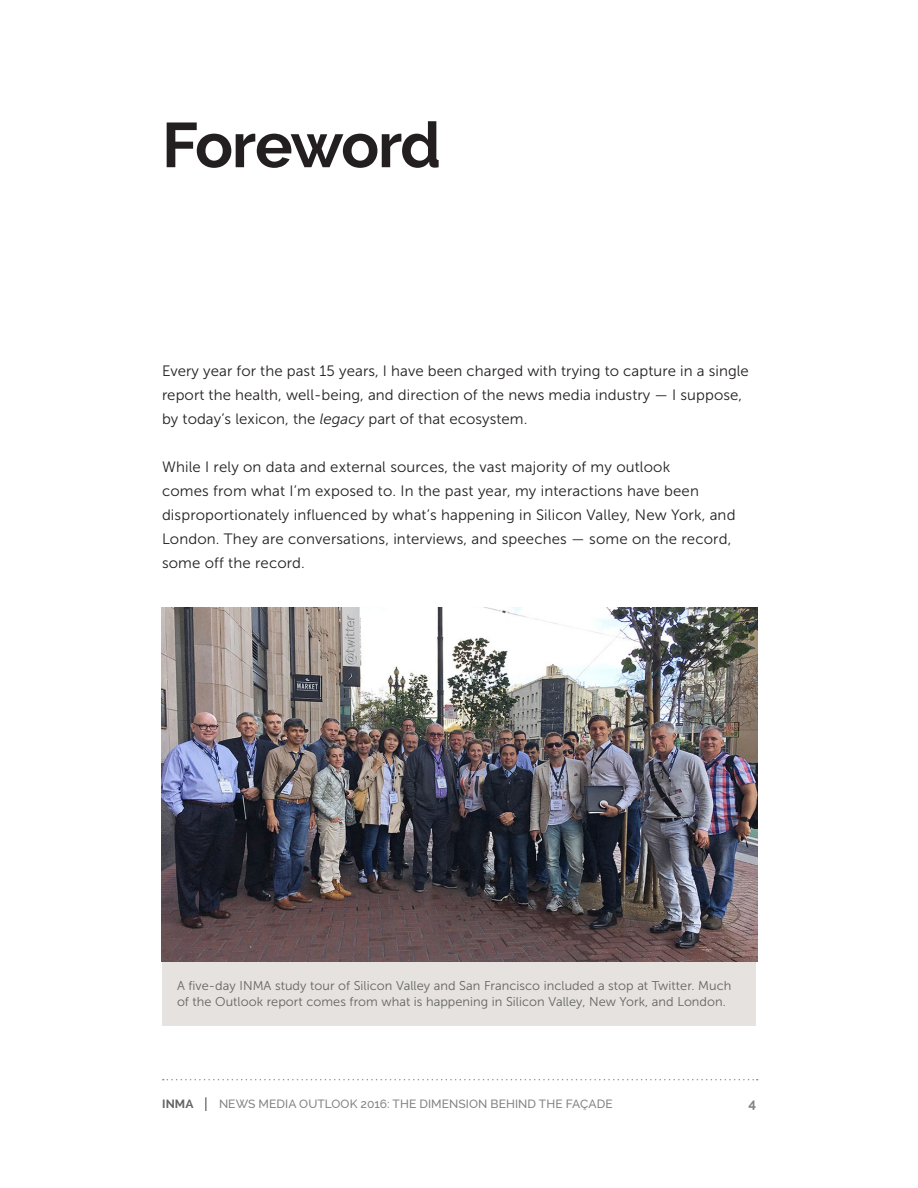
<style>
.page{position:relative;width:918px;height:1188px;background:#fff}
.page>*{position:absolute;margin:0;border:0;box-sizing:border-box;transform-origin:0 0}
.Chapter_headline{font:700 63px "Raleway";letter-spacing:-.035em;color:#231f20}
.Main_Body_Text{font:15px/24px "Museo Sans 300";letter-spacing:.01em;color:#231f20}
.t1{font:700 13.5px "Raleway";color:#838383}
.Cutline{font:12.75px/16.5px "Museo Sans 300";letter-spacing:.005em;color:#646464}
.t2{font:500 12px "Raleway";letter-spacing:.005em;color:#838383}
.s1{font-style:italic}
.s2{font-weight:700;color:#646464}
.s3{font-family:"Museo Sans 100";font-weight:400;font-size:19.5px;color:#231f20}
</style>
<div class="page">
<svg style="left:163px;top:1079px;width:595px;height:1px"></svg>
<div style="left:162px;top:955px;width:594px;height:71px;background:#e5e2df"></div>
<img style="left:162px;top:608px;width:595px;height:354px">
<p class="Chapter_headline" style="left:162px;top:109px;width:281px">Foreword</p>
<p class="Main_Body_Text" style="left:162px;top:359px;width:588px">Every year for the past 15 years, I have been charged with trying to capture in a single report the health, well-being, and direction of the news media industry — I suppose, by today’s lexicon, the <span class="s1">legacy</span> part of that ecosystem.</p>
<p class="Main_Body_Text" style="left:162px;top:455px;width:575px">While I rely on data and external sources, the vast majority of my outlook<br>comes from what I’m exposed to. In the past year, my interactions have been disproportionately influenced by what’s happening in Silicon Valley, New York, and London. They are conversations, interviews, and speeches — some on the record, some off the record.</p>
<p class="Cutline" style="left:177px;top:977px;width:556px">A five-day INMA study tour of Silicon Valley and San Francisco included a stop at Twitter. Much of the Outlook report comes from what is happening in Silicon Valley, New York, and London.</p>
<p class="t2" style="left:162px;top:1096px;width:452px"><span class="s2">INMA</span> <span class="s3">I</span> NEWS MEDIA OUTLOOK 2016: THE DIMENSION BEHIND THE FAÇADE</p>
<p class="t1" style="left:748px;top:1095px;width:9px">4</p>
</div>
